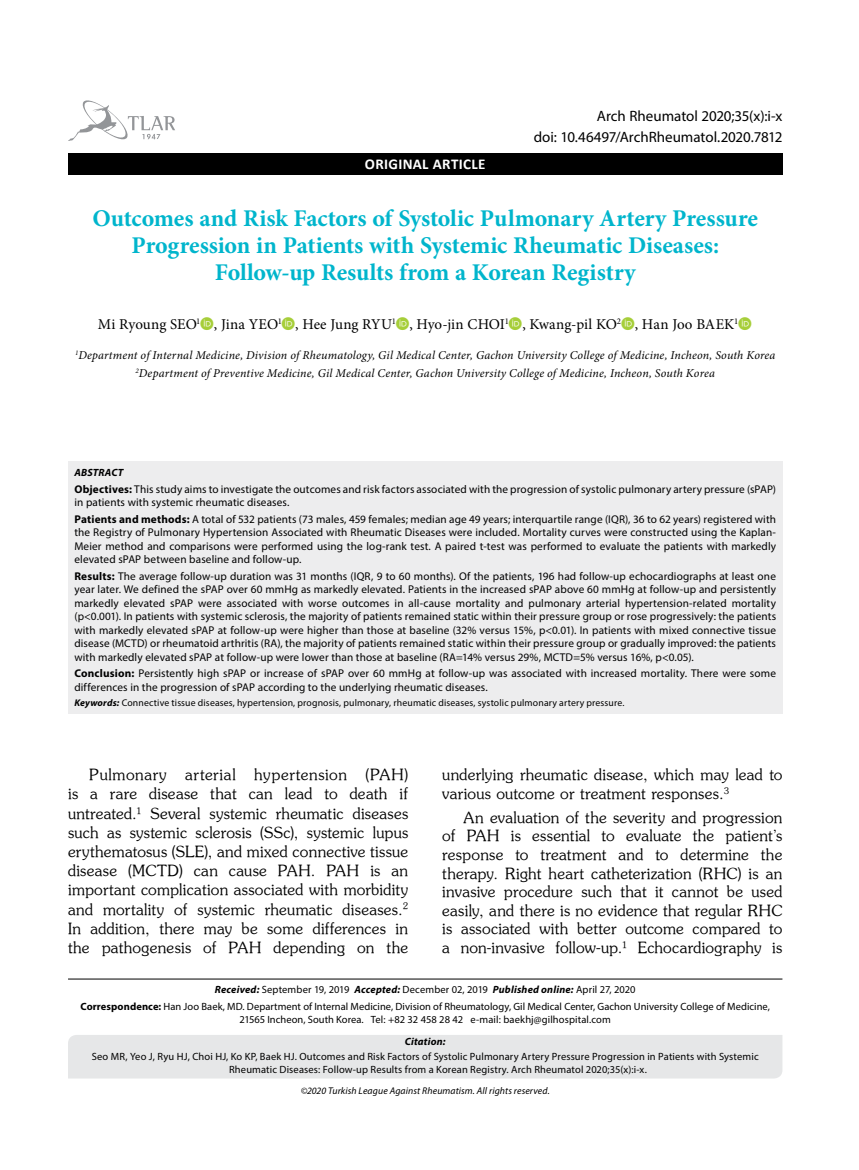
<style>
.page{position:relative;width:859px;height:1170px;background:#fff}
.page>*{position:absolute;margin:0;border:0;box-sizing:border-box;transform-origin:0 0}
.t1{font:700 24px/27px "Minion Pro";letter-spacing:-.005em;color:#00b5cc;text-align:center}
.t2{font:15.45px/19.2px "Souvenir Turk";letter-spacing:.01em;color:#000;text-align:justify}
.t3{font:15px "Minion Pro";color:#000}
.t4{font:15px "Myriad Pro";letter-spacing:-.005em;color:#000}
.t5{font:700 15px "Calibri";letter-spacing:.02em;color:#fff}
.t6{font:italic 12px/18px "Minion Pro";letter-spacing:.01em;color:#000;text-align:center}
.t7{font:11.25px/13.5px "Myriad Pro";letter-spacing:.01em;color:#000}
.t8{font:10.5px/16.8px "Myriad Pro";letter-spacing:.01em;color:#000;text-align:center}
.t9{font:italic 700 10.5px "Myriad Pro";letter-spacing:.02em;color:#000}
.t10{font:9.75px "Myriad Pro";letter-spacing:.015em;color:#000}
.t11{font:italic 9.75px "Myriad Pro";letter-spacing:.01em;color:#000}
.s1{font-weight:700}
.s2{font-weight:700;font-style:italic}
</style>
<div class="page">
<div style="left:68px;top:153px;width:714px;height:21px;background:#000"></div>
<svg style="left:68px;top:100px;width:107px;height:41px"></svg>
<hr style="left:68px;top:978px;width:714px;height:1px;background:#000">
<div style="left:68px;top:461px;width:714px;height:252px;background:#ededee"></div>
<div style="left:68px;top:1035px;width:714px;height:43px;background:#e6e7e8"></div>
<h3 class="t4" style="left:597px;top:107px;width:187px">Arch Rheumatol 2020;35(x):i-x</h3>
<h3 class="t5" style="left:365px;top:154px;width:122px">ORIGINAL ARTICLE</h3>
<h3 class="t4" style="left:534px;top:127px;width:250px">doi: 10.46497/ArchRheumatol.2020.7812</h3>
<h1 class="t1" style="left:93px;top:204px;width:667px">Outcomes and Risk Factors of Systolic Pulmonary Artery Pressure<br>Progression in Patients with Systemic Rheumatic Diseases:<br>Follow-up Results from a Korean Registry</h1>
<h3 class="t3" style="left:98px;top:314px;width:642px">Mi Ryoung SEO<sup>1</sup> , Jina YEO<sup>1</sup> , Hee Jung RYU<sup>1</sup> , Hyo-jin CHOI<sup>1</sup> , Kwang-pil KO<sup>2</sup> , Han Joo BAEK<sup>1</sup></h3>
<p class="t6" style="left:75px;top:346px;width:702px"><sup>1</sup>Department of Internal Medicine, Division of Rheumatology, Gil Medical Center, Gachon University College of Medicine, Incheon, South Korea<br><sup>2</sup>Department of Preventive Medicine, Gil Medical Center, Gachon University College of Medicine, Incheon, South Korea</p>
<p class="t9" style="left:74px;top:466px;width:50px">ABSTRACT</p>
<p class="t7" style="left:74px;top:482px;width:703px"><span class="s1">Objectives:</span> This study aims to investigate the outcomes and risk factors associated with the progression of systolic pulmonary artery pressure (sPAP) in patients with systemic rheumatic diseases.</p>
<p class="t7" style="left:74px;top:512px;width:703px;text-align:justify"><span class="s1">Patients and methods:</span> A total of 532 patients (73 males, 459 females; median age 49 years; interquartile range (IQR), 36 to 62 years) registered with the Registry of Pulmonary Hypertension Associated with Rheumatic Diseases were included. Mortality curves were constructed using the Kaplan-Meier method and comparisons were performed using the log-rank test. A paired t-test was performed to evaluate the patients with markedly elevated sPAP between baseline and follow-up.</p>
<p class="t7" style="left:74px;top:569px;width:703px;text-align:justify"><span class="s1">Results:</span> The average follow-up duration was 31 months (IQR, 9 to 60 months). Of the patients, 196 had follow-up echocardiographs at least one year later. We defined the sPAP over 60 mmHg as markedly elevated. Patients in the increased sPAP above 60 mmHg at follow-up and persistently markedly elevated sPAP were associated with worse outcomes in all-cause mortality and pulmonary arterial hypertension-related mortality (p&lt;0.001). In patients with systemic sclerosis, the majority of patients remained static within their pressure group or rose progressively: the patients with markedly elevated sPAP at follow-up were higher than those at baseline (32% versus 15%, p&lt;0.01). In patients with mixed connective tissue disease (MCTD) or rheumatoid arthritis (RA), the majority of patients remained static within their pressure group or gradually improved: the patients with markedly elevated sPAP at follow-up were lower than those at baseline (RA=14% versus 29%, MCTD=5% versus 16%, p&lt;0.05).</p>
<p class="t7" style="left:74px;top:666px;width:703px"><span class="s1">Conclusion:</span> Persistently high sPAP or increase of sPAP over 60 mmHg at follow-up was associated with increased mortality. There were some differences in the progression of sPAP according to the underlying rheumatic diseases.</p>
<p class="t10" style="left:74px;top:696px;width:551px"><span class="s2">Keywords:</span> Connective tissue diseases, hypertension, prognosis, pulmonary, rheumatic diseases, systolic pulmonary artery pressure.</p>
<p class="t2" style="left:68px;top:764px;width:342px;text-indent:21px">Pulmonary arterial hypertension (PAH) is a rare disease that can lead to death if untreated.<sup>1</sup> Several systemic rheumatic diseases such as systemic sclerosis (SSc), systemic lupus erythematosus (SLE), and mixed connective tissue disease (MCTD) can cause PAH. PAH is an important complication associated with morbidity and mortality of systemic rheumatic diseases.<sup>2<br></sup>In addition, there may be some differences in the pathogenesis of PAH depending on the</p>
<h2 class="t2" style="left:442px;top:765px;width:342px;line-height:18.6px">underlying rheumatic disease, which may lead to various outcome or treatment responses.<sup>3</sup></h2>
<p class="t2" style="left:442px;top:807px;width:342px;line-height:18.6px;text-indent:21px">An evaluation of the severity and progression of PAH is essential to evaluate the patient’s response to treatment and to determine the therapy. Right heart catheterization (RHC) is an invasive procedure such that it cannot be used easily, and there is no evidence that regular RHC is associated with better outcome compared to a non-invasive follow-up.<sup>1</sup> Echocardiography is</p>
<p class="t8" style="left:80px;top:981px;width:691px"><span class="s2">Received:</span> September 19, 2019 <span class="s2">Accepted:</span> December 02, 2019 <span class="s2">Published online:</span> April 27, 2020<br><span class="s1">Correspondence:</span> Han Joo Baek, MD. Department of Internal Medicine, Division of Rheumatology, Gil Medical Center, Gachon University College of Medicine,</p>
<p class="t8" style="left:239px;top:1010px;width:373px">21565 Incheon, South Korea. Tel: +82 32 458 28 42 e-mail: baekhj@gilhospital.com</p>
<p class="t9" style="left:405px;top:1034px;width:42px">Citation:</p>
<p class="t8" style="left:229px;top:1050px;width:531px;line-height:12.6px;text-align:left;text-indent:-137px">Seo MR, Yeo J, Ryu HJ, Choi HJ, Ko KP, Baek HJ. Outcomes and Risk Factors of Systolic Pulmonary Artery Pressure Progression in Patients with Systemic<br>Rheumatic Diseases: Follow-up Results from a Korean Registry. Arch Rheumatol 2020;35(x):i-x.</p>
<p class="t11" style="left:301px;top:1084px;width:251px">©2020 Turkish League Against Rheumatism. All rights reserved.</p>
</div>
